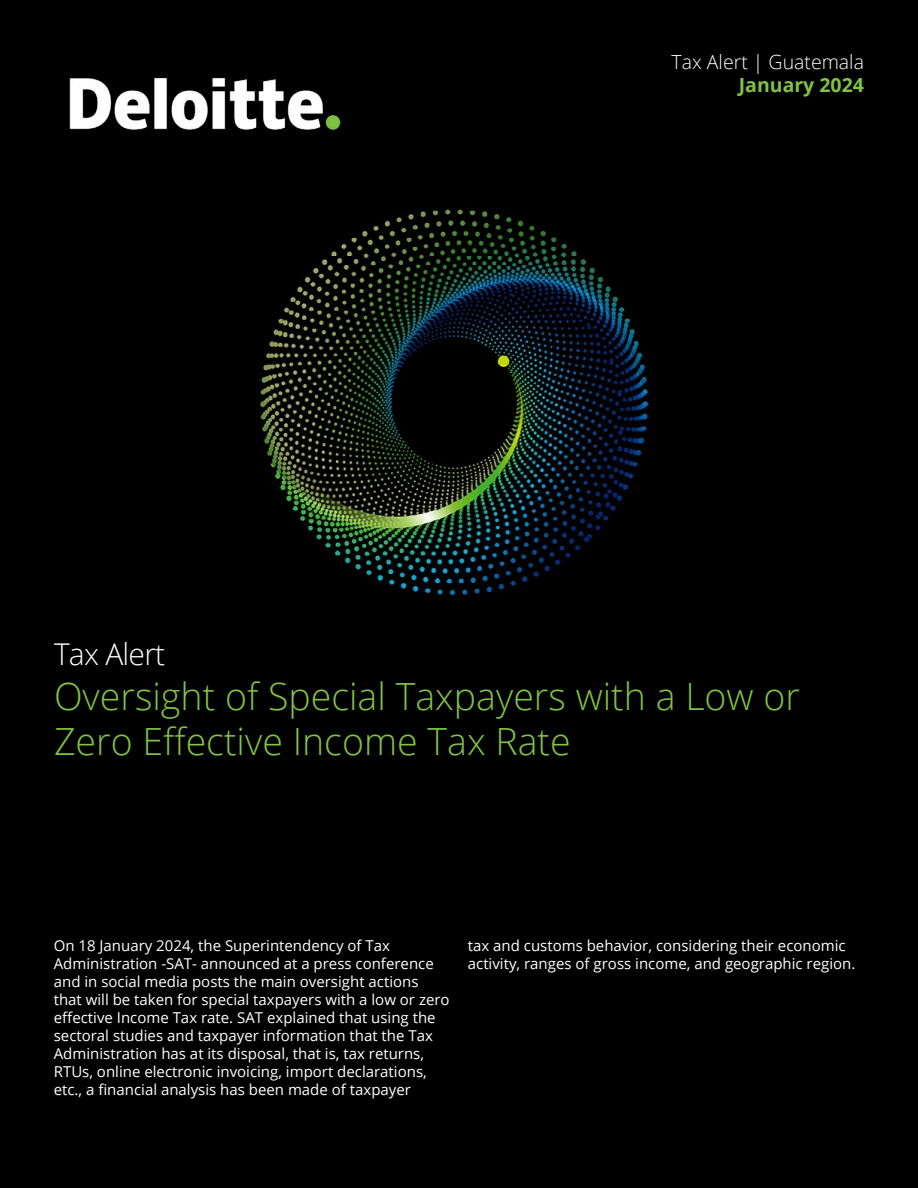
<style>
.page{position:relative;width:918px;height:1188px;background:#000}
.page>*{position:absolute;margin:0;border:0;box-sizing:border-box;transform-origin:0 0}
.t1{font:300 37.5px/45px "Open Sans";color:#80c342}
.t2{font:300 30px "Open Sans";letter-spacing:-.025em;color:#fff}
.t3{font:300 19.5px "Open Sans";color:#fff}
.t4{font:700 19.5px "Open Sans";color:#80c342}
.t5{font:15px/18px "Open Sans";color:#fff}
</style>
<div class="page">
<img style="left:69px;top:78px;width:272px;height:52px">
<img style="left:260px;top:209px;width:390px;height:387px">
<h3 class="t3" style="left:672px;top:48px;width:194px">Tax Alert | Guatemala</h3>
<h3 class="t4" style="left:739px;top:71px;width:127px">January 2024</h3>
<h2 class="t2" style="left:54px;top:633px;width:113px">Tax Alert</h2>
<h1 class="t1" style="left:54px;top:673px;width:748px">Oversight of Special Taxpayers with a Low or<br>Zero Effective Income Tax Rate</h1>
<p class="t5" style="left:54px;top:936px;width:397px">On 18 January 2024, the Superintendency of Tax Administration -SAT- announced at a press conference and in social media posts the main oversight actions that will be taken for special taxpayers with a low or zero effective Income Tax rate. SAT explained that using the sectoral studies and taxpayer information that the Tax Administration has at its disposal, that is, tax returns, RTUs, online electronic invoicing, import declarations, etc., a financial analysis has been made of taxpayer</p>
<p class="t5" style="left:468px;top:936px;width:389px">tax and customs behavior, considering their economic activity, ranges of gross income, and geographic region.</p>
</div>
